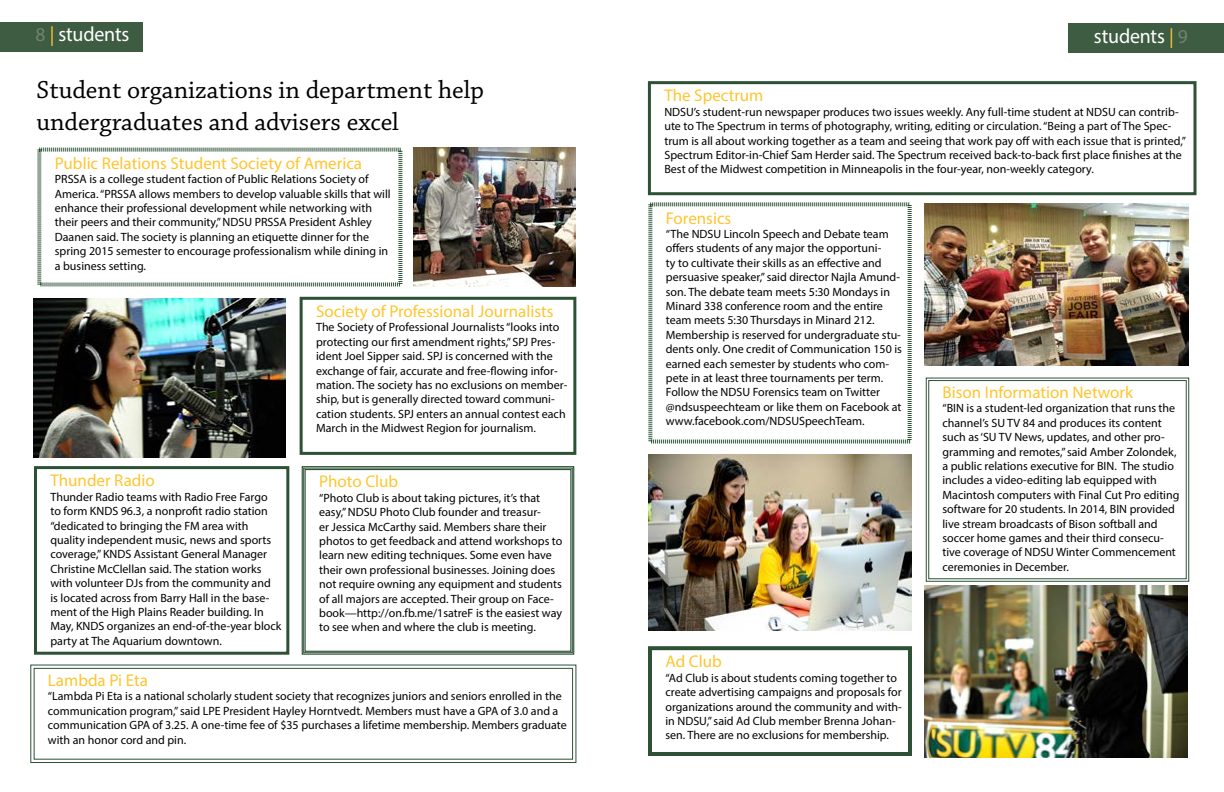
<style>
.page{position:relative;width:1224px;height:792px;background:#fff}
.page>*{position:absolute;margin:0;border:0;box-sizing:border-box;transform-origin:0 0}
.t1{font:26px/31.2px "Chaparral Pro";color:#000}
.t2{font:20.6px "Myriad Pro";letter-spacing:-.01em;color:#fff}
.t3{font:17px "Myriad Pro";color:#ffc52f}
.t4{font:12px/14.4px "Myriad Pro";color:#000}
.s1{font-size:19.6px;color:#71836e}
.s2{font-size:19.6px;color:#ffc52f}
</style>
<div class="page">
<div style="left:1068px;top:23px;width:156px;height:29px;background:#3d5c42"></div>
<div style="left:34px;top:466px;width:255px;height:189px;border:3px solid #2c5135"></div>
<div style="left:300px;top:297px;width:276px;height:158px;border:3px solid #2c5135"></div>
<svg style="left:37px;top:147px;width:366px;height:140px"></svg>
<svg style="left:301px;top:466px;width:274px;height:189px"></svg>
<div style="left:303px;top:468px;width:270px;height:185px;border:1px solid #2c5135"></div>
<div style="left:305px;top:469px;width:266px;height:183px;border:1px solid #2c5135"></div>
<svg style="left:30px;top:664px;width:547px;height:99px"></svg>
<div style="left:34px;top:668px;width:539px;height:92px;border:1px solid #2c5135"></div>
<img style="left:34px;top:298px;width:251px;height:159px">
<img style="left:414px;top:148px;width:162px;height:139px">
<div style="left:0;top:23px;width:143px;height:29px;background:#3d5c42"></div>
<div style="left:648px;top:81px;width:548px;height:114px;border:3px solid #2c5135"></div>
<div style="left:648px;top:646px;width:264px;height:110px;border:4px solid #2c5135"></div>
<svg style="left:926px;top:378px;width:263px;height:204px"></svg>
<div style="left:928px;top:380px;width:259px;height:199px;border:1px solid #2c5135"></div>
<svg style="left:648px;top:202px;width:264px;height:242px"></svg>
<img style="left:924px;top:586px;width:264px;height:171px">
<img style="left:924px;top:203px;width:265px;height:163px">
<img style="left:648px;top:455px;width:264px;height:176px">
<h2 class="t2" style="left:36px;top:22px;width:95px"><span class="s1">8</span> <span class="s2">|</span> students</h2>
<h1 class="t1" style="left:36px;top:76px;width:449px">Student organizations in department help undergraduates and advisers excel</h1>
<h3 class="t3" style="left:55px;top:153px;width:309px">Public Relations Student Society of America</h3>
<p class="t4" style="left:55px;top:172px;width:337px">PRSSA is a college student faction of Public Relations Society of America. “PRSSA allows members to develop valuable skills that will enhance their professional development while networking with their peers and their community,” NDSU PRSSA President Ashley Daanen said. The society is planning an etiquette dinner for the spring 2015 semester to encourage professionalism while dining in a business setting.</p>
<h3 class="t3" style="left:50px;top:470px;width:106px">Thunder Radio</h3>
<p class="t4" style="left:50px;top:489px;width:232px">Thunder Radio teams with Radio Free Fargo<br>to form KNDS 96.3, a nonprofit radio station “dedicated to bringing the FM area with quality independent music, news and sports coverage,” KNDS Assistant General Manager Christine McClellan said. The station works with volunteer DJs from the community and<br>is located across from Barry Hall in the base&shy;ment of the High Plains Reader building. In May, KNDS organizes an end-of-the-year block party at The Aquarium downtown.</p>
<h3 class="t3" style="left:316px;top:301px;width:239px">Society of Professional Journalists</h3>
<p class="t4" style="left:316px;top:320px;width:253px">The Society of Professional Journalists “looks into protecting our first amendment rights,” SPJ Pres&shy;ident Joel Sipper said. SPJ is concerned with the exchange of fair, accurate and free-flowing infor&shy;mation. The society has no exclusions on member&shy;ship, but is generally directed toward communi&shy;cation students. SPJ enters an annual contest each March in the Midwest Region for journalism.</p>
<h3 class="t3" style="left:319px;top:471px;width:81px">Photo Club</h3>
<p class="t4" style="left:319px;top:490px;width:245px">“Photo Club is about taking pictures, it’s that easy,” NDSU Photo Club founder and treasur-<br>er Jessica McCarthy said. Members share their photos to get feedback and attend workshops to learn new editing techniques. Some even have their own professional businesses. Joining does not require owning any equipment and students of all majors are accepted. Their group on Face&shy;book—http://on.fb.me/1satreF is the easiest way to see when and where the club is meeting.</p>
<h3 class="t3" style="left:48px;top:670px;width:101px">Lambda Pi Eta</h3>
<p class="t4" style="left:48px;top:689px;width:520px">“Lambda Pi Eta is a national scholarly student society that recognizes juniors and seniors enrolled in the communication program,” said LPE President Hayley Horntvedt. Members must have a GPA of 3.0 and a communication GPA of 3.25. A one-time fee of $35 purchases a lifetime membership. Members graduate with an honor cord and pin.</p>
<h2 class="t2" style="left:1094px;top:23px;width:96px">students <span class="s2">|</span> <span class="s1">9</span></h2>
<h3 class="t3" style="left:664px;top:85px;width:101px">The Spectrum</h3>
<p class="t4" style="left:664px;top:104px;width:523px">NDSU’s student-run newspaper produces two issues weekly. Any full-time student at NDSU can contrib&shy;ute to The Spectrum in terms of photography, writing, editing or circulation. “Being a part of The Spec&shy;trum is all about working together as a team and seeing that work pay off with each issue that is printed,” Spectrum Editor-in-Chief Sam Herder said. The Spectrum received back-to-back first place finishes at the Best of the Midwest competition in Minneapolis in the four-year, non-weekly category.</p>
<h3 class="t3" style="left:666px;top:207px;width:67px">Forensics</h3>
<p class="t4" style="left:666px;top:227px;width:238px">“The NDSU Lincoln Speech and Debate team offers students of any major the opportuni-<br>ty to cultivate their skills as an effective and persuasive speaker,” said director Najla Amund&shy;son. The debate team meets 5:30 Mondays in Minard 338 conference room and the entire team meets 5:30 Thursdays in Minard 212.<br>Membership is reserved for undergraduate stu&shy;dents only. One credit of Communication 150 is earned each semester by students who com&shy;pete in at least three tournaments per term.<br>Follow the NDSU Forensics team on Twitter @ndsuspeechteam or like them on Facebook at www.facebook.com/NDSUSpeechTeam.</p>
<h3 class="t3" style="left:666px;top:651px;width:58px">Ad Club</h3>
<p class="t4" style="left:666px;top:670px;width:238px">“Ad Club is about students coming together to create advertising campaigns and proposals for organizations around the community and with&shy;in NDSU,” said Ad Club member Brenna Johan&shy;sen. There are no exclusions for membership.</p>
<h3 class="t3" style="left:942px;top:382px;width:192px">Bison Information Network</h3>
<p class="t4" style="left:942px;top:401px;width:238px">“BIN is a student-led organization that runs the channel’s SU TV 84 and produces its content such as ‘SU TV News, updates, and other pro&shy;gramming and remotes,” said Amber Zolondek, a public relations executive for BIN. The studio includes a video-editing lab equipped with Macintosh computers with Final Cut Pro editing software for 20 students. In 2014, BIN provided live stream broadcasts of Bison softball and soccer home games and their third consecu&shy;tive coverage of NDSU Winter Commencement ceremonies in December.</p>
</div>
